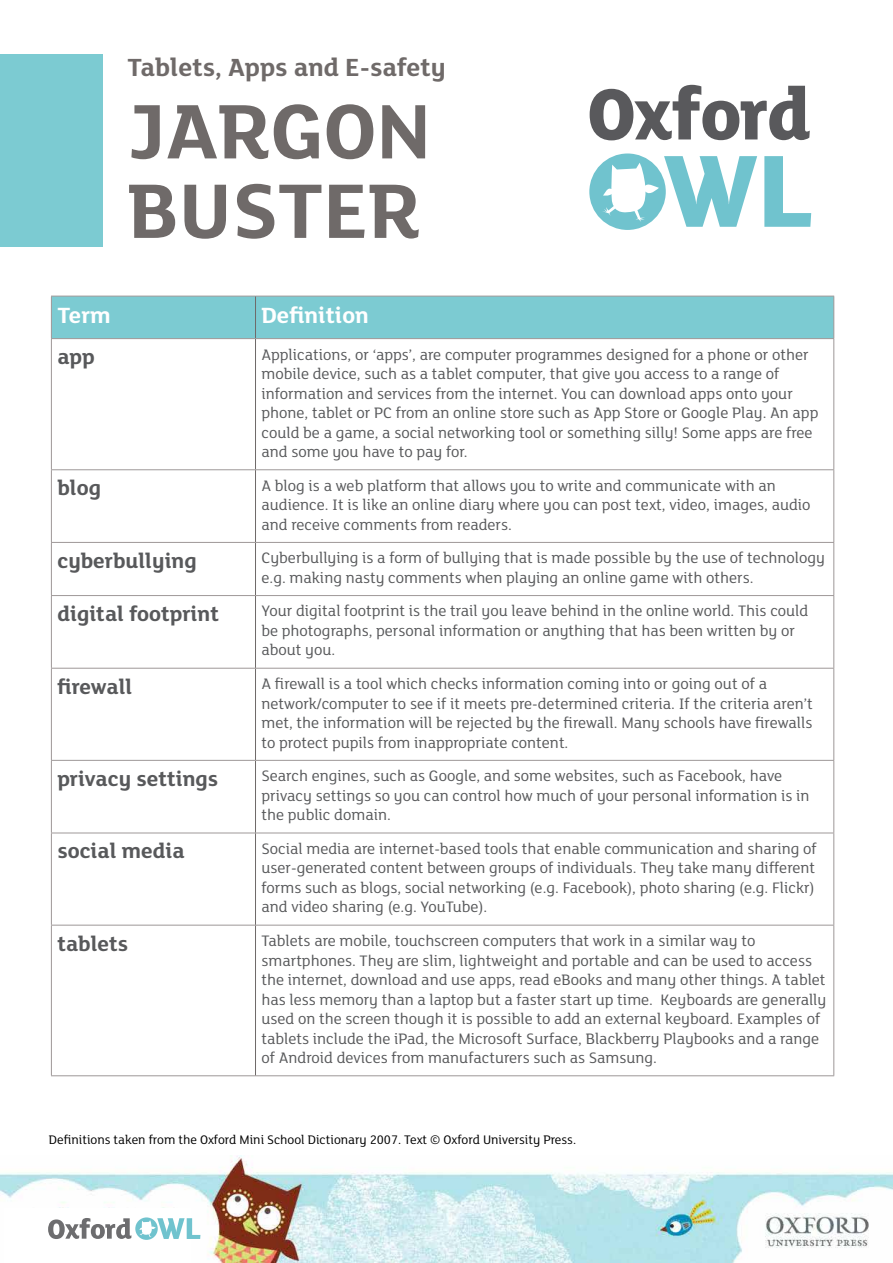
<style>
.page{position:relative;width:893px;height:1263px;background:#fff}
.page>*{position:absolute;margin:0;border:0;box-sizing:border-box;transform-origin:0 0}
.t1{font:700 84px/79.5px "FS Lola";color:#6f6a69}
.t2{font:700 27px "FS Lola";color:#6f6a69}
.t3{font:700 24px "FS Lola";color:#fff}
.t4{font:700 22.5px "FS Lola";color:#58595b}
.t5{font:16.5px/19.5px "FS Lola";color:#58595b}
.t6{font:13.5px "FS Lola";color:#000}
</style>
<div class="page">
<div style="left:0;top:54px;width:102px;height:193px;background:#7ccbd2"></div>
<div style="left:52px;top:297px;width:781px;height:41px;background:#7ccbd2"></div>
<hr style="left:51px;top:296px;width:204px;height:1px;background:#9e9898">
<hr style="left:51px;top:296px;width:1px;height:42px;background:#9e9898">
<hr style="left:255px;top:296px;width:579px;height:1px;background:#9e9898">
<hr style="left:833px;top:296px;width:1px;height:42px;background:#9e9898">
<hr style="left:51px;top:338px;width:204px;height:1px;background:#9e9898">
<hr style="left:51px;top:339px;width:1px;height:130px;background:#9e9898">
<hr style="left:255px;top:338px;width:579px;height:1px;background:#9e9898">
<hr style="left:833px;top:339px;width:1px;height:130px;background:#9e9898">
<hr style="left:51px;top:469px;width:204px;height:1px;background:#9e9898">
<hr style="left:51px;top:470px;width:1px;height:72px;background:#9e9898">
<hr style="left:255px;top:469px;width:579px;height:1px;background:#9e9898">
<hr style="left:833px;top:470px;width:1px;height:72px;background:#9e9898">
<hr style="left:51px;top:542px;width:204px;height:1px;background:#9e9898">
<hr style="left:51px;top:543px;width:1px;height:52px;background:#9e9898">
<hr style="left:255px;top:542px;width:579px;height:1px;background:#9e9898">
<hr style="left:833px;top:543px;width:1px;height:52px;background:#9e9898">
<hr style="left:51px;top:595px;width:204px;height:1px;background:#9e9898">
<hr style="left:51px;top:596px;width:1px;height:72px;background:#9e9898">
<hr style="left:255px;top:595px;width:579px;height:1px;background:#9e9898">
<hr style="left:833px;top:596px;width:1px;height:72px;background:#9e9898">
<hr style="left:51px;top:668px;width:204px;height:1px;background:#9e9898">
<hr style="left:51px;top:668px;width:1px;height:92px;background:#9e9898">
<hr style="left:255px;top:668px;width:579px;height:1px;background:#9e9898">
<hr style="left:833px;top:668px;width:1px;height:92px;background:#9e9898">
<hr style="left:51px;top:760px;width:204px;height:1px;background:#9e9898">
<hr style="left:51px;top:761px;width:1px;height:72px;background:#9e9898">
<hr style="left:255px;top:760px;width:579px;height:1px;background:#9e9898">
<hr style="left:833px;top:761px;width:1px;height:72px;background:#9e9898">
<hr style="left:51px;top:833px;width:204px;height:1px;background:#9e9898">
<hr style="left:51px;top:833px;width:1px;height:92px;background:#9e9898">
<hr style="left:255px;top:833px;width:579px;height:1px;background:#9e9898">
<hr style="left:833px;top:833px;width:1px;height:92px;background:#9e9898">
<hr style="left:51px;top:925px;width:204px;height:1px;background:#9e9898">
<hr style="left:51px;top:925px;width:1px;height:150px;background:#9e9898">
<hr style="left:255px;top:925px;width:579px;height:1px;background:#9e9898">
<hr style="left:833px;top:925px;width:1px;height:150px;background:#9e9898">
<hr style="left:51px;top:1075px;width:204px;height:1px;background:#9e9898">
<hr style="left:255px;top:1075px;width:579px;height:1px;background:#9e9898">
<hr style="left:255px;top:296px;width:1px;height:42px;background:#6f6a69">
<hr style="left:255px;top:339px;width:1px;height:130px;background:#6f6a69">
<hr style="left:255px;top:470px;width:1px;height:72px;background:#6f6a69">
<hr style="left:255px;top:543px;width:1px;height:52px;background:#6f6a69">
<hr style="left:255px;top:596px;width:1px;height:72px;background:#6f6a69">
<hr style="left:255px;top:668px;width:1px;height:92px;background:#6f6a69">
<hr style="left:255px;top:761px;width:1px;height:72px;background:#6f6a69">
<hr style="left:255px;top:833px;width:1px;height:92px;background:#6f6a69">
<hr style="left:255px;top:925px;width:1px;height:150px;background:#6f6a69">
<img style="left:0;top:1155px;width:893px;height:108px">
<svg style="left:590px;top:85px;width:220px;height:55px"></svg>
<svg style="left:589px;top:153px;width:222px;height:77px"></svg>
<div style="left:4px;top:1209px;width:186px;height:54px;background:#fff"></div>
<svg style="left:48px;top:1217px;width:152px;height:23px"></svg>
<h2 class="t2" style="left:128px;top:49px;width:320px">Tablets, Apps and E-safety</h2>
<h1 class="t1" style="left:128px;top:87px;width:305px">JARGON<br>BUSTER</h1>
<h3 class="t3" style="left:57px;top:298px;width:55px">Term</h3>
<h3 class="t3" style="left:261px;top:298px;width:109px">Definition</h3>
<h3 class="t4" style="left:57px;top:341px;width:39px">app</h3>
<p class="t5" style="left:261px;top:344px;width:558px">Applications, or ‘apps’, are computer programmes designed for a phone or other mobile device, such as a tablet computer, that give you access to a range of information and services from the internet. You can download apps onto your phone, tablet or PC from an online store such as App Store or Google Play. An app could be a game, a social networking tool or something silly! Some apps are free and some you have to pay for.</p>
<h3 class="t4" style="left:57px;top:472px;width:45px">blog</h3>
<p class="t5" style="left:261px;top:475px;width:551px">A blog is a web platform that allows you to write and communicate with an audience. It is like an online diary where you can post text, video, images, audio and receive comments from readers.</p>
<h3 class="t4" style="left:57px;top:545px;width:141px">cyberbullying</h3>
<p class="t5" style="left:261px;top:547px;width:565px">Cyberbullying is a form of bullying that is made possible by the use of technology e.g. making nasty comments when playing an online game with others.</p>
<h3 class="t4" style="left:57px;top:598px;width:163px">digital footprint</h3>
<p class="t5" style="left:261px;top:601px;width:548px">Your digital footprint is the trail you leave behind in the online world. This could be photographs, personal information or anything that has been written by or about you.</p>
<h3 class="t4" style="left:57px;top:671px;width:77px">firewall</h3>
<p class="t5" style="left:261px;top:673px;width:553px">A firewall is a tool which checks information coming into or going out of a network/computer to see if it meets pre-determined criteria. If the criteria aren’t met, the information will be rejected by the firewall. Many schools have firewalls to protect pupils from inappropriate content.</p>
<h3 class="t4" style="left:57px;top:763px;width:162px">privacy settings</h3>
<p class="t5" style="left:261px;top:765px;width:550px">Search engines, such as Google, and some websites, such as Facebook, have privacy settings so you can control how much of your personal information is in the public domain.</p>
<h3 class="t4" style="left:57px;top:835px;width:129px">social media</h3>
<p class="t5" style="left:261px;top:838px;width:557px">Social media are internet-based tools that enable communication and sharing of user-generated content between groups of individuals. They take many different forms such as blogs, social networking (e.g. Facebook), photo sharing (e.g. Flickr) and video sharing (e.g. YouTube).</p>
<h3 class="t4" style="left:57px;top:928px;width:72px">tablets</h3>
<p class="t5" style="left:261px;top:930px;width:566px">Tablets are mobile, touchscreen computers that work in a similar way to smartphones. They are slim, lightweight and portable and can be used to access the internet, download and use apps, read eBooks and many other things. A tablet has less memory than a laptop but a faster start up time. Keyboards are generally used on the screen though it is possible to add an external keyboard. Examples of tablets include the iPad, the Microsoft Surface, Blackberry Playbooks and a range of Android devices from manufacturers such as Samsung.</p>
<p class="t6" style="left:49px;top:1130px;width:529px">Definitions taken from the Oxford Mini School Dictionary 2007. Text © Oxford University Press.</p>
</div>
